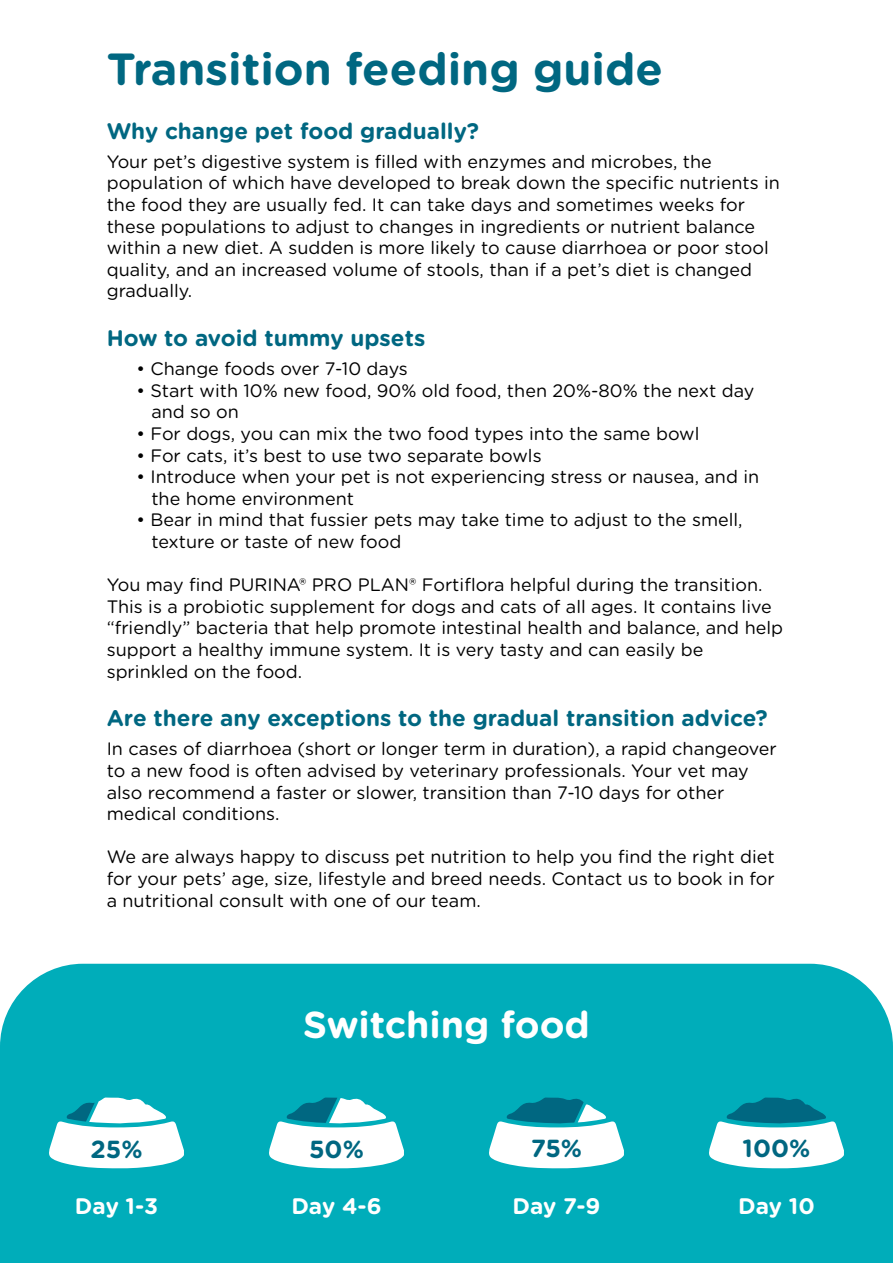
<style>
.page{position:relative;width:893px;height:1263px;background:#fff}
.page>*{position:absolute;margin:0;border:0;box-sizing:border-box;transform-origin:0 0}
.t1{font:700 45px "Gotham Rounded";color:#006781}
.t2{font:700 37.5px "Gotham Rounded";color:#fff}
.t3{font:700 24.75px "Gotham Rounded";color:#006781}
.t4{font:700 22.5px "Gotham Rounded";color:#006781}
.t5{font:700 22.5px "Gotham Rounded";color:#fff}
.t6{font:18px/21.6px "Gotham Rounded";color:#000}
</style>
<div class="page">
<div style="left:0;top:964px;width:893px;height:299px;background:#00adba"></div>
<svg style="left:47px;top:1097px;width:137px;height:72px"></svg>
<svg style="left:267px;top:1097px;width:137px;height:72px"></svg>
<svg style="left:487px;top:1097px;width:137px;height:72px"></svg>
<svg style="left:707px;top:1097px;width:137px;height:72px"></svg>
<h1 class="t1" style="left:107px;top:36px;width:558px">Transition feeding guide</h1>
<p class="t4" style="left:107px;top:114px;width:374px">Why change pet food gradually?</p>
<p class="t6" style="left:107px;top:150px;width:675px">Your pet’s digestive system is filled with enzymes and microbes, the population of which have developed to break down the specific nutrients in the food they are usually fed. It can take days and sometimes weeks for these populations to adjust to changes in ingredients or nutrient balance within a new diet. A sudden is more likely to cause diarrhoea or poor stool quality, and an increased volume of stools, than if a pet’s diet is changed gradually.</p>
<p class="t4" style="left:107px;top:322px;width:320px">How to avoid tummy upsets</p>
<p class="t6" style="left:136px;top:357px;width:273px">• Change foods over 7-10 days</p>
<p class="t6" style="left:151px;top:379px;width:604px;text-indent:-15px">• Start with 10% new food, 90% old food, then 20%-80% the next day and so on</p>
<p class="t6" style="left:136px;top:422px;width:564px">• For dogs, you can mix the two food types into the same bowl</p>
<p class="t6" style="left:136px;top:444px;width:407px">• For cats, it’s best to use two separate bowls</p>
<p class="t6" style="left:151px;top:465px;width:609px;text-indent:-15px">• Introduce when your pet is not experiencing stress or nausea, and in the home environment</p>
<p class="t6" style="left:151px;top:508px;width:593px;text-indent:-15px">• Bear in mind that fussier pets may take time to adjust to the smell, texture or taste of new food</p>
<p class="t6" style="left:107px;top:573px;width:678px">You may find PURINA® PRO PLAN® Fortiflora helpful during the transition.<br>This is a probiotic supplement for dogs and cats of all ages. It contains live “friendly” bacteria that help promote intestinal health and balance, and help support a healthy immune system. It is very tasty and can easily be sprinkled on the food.</p>
<p class="t4" style="left:107px;top:702px;width:663px">Are there any exceptions to the gradual transition advice?</p>
<p class="t6" style="left:107px;top:737px;width:672px">In cases of diarrhoea (short or longer term in duration), a rapid changeover to a new food is often advised by veterinary professionals. Your vet may also recommend a faster or slower, transition than 7-10 days for other medical conditions.</p>
<p class="t6" style="left:107px;top:845px;width:670px;text-align:justify">We are always happy to discuss pet nutrition to help you find the right diet for your pets’ age, size, lifestyle and breed needs. Contact us to book in for a nutritional consult with one of our team.</p>
<h3 class="t3" style="left:90px;top:1131px;width:54px">25%</h3>
<p class="t5" style="left:75px;top:1189px;width:85px">Day 1-3</p>
<h2 class="t2" style="left:303px;top:998px;width:288px">Switching food</h2>
<h3 class="t3" style="left:309px;top:1131px;width:56px">50%</h3>
<p class="t5" style="left:291px;top:1189px;width:92px">Day 4-6</p>
<h3 class="t3" style="left:531px;top:1130px;width:53px">75%</h3>
<p class="t5" style="left:512px;top:1189px;width:89px">Day 7-9</p>
<h3 class="t3" style="left:743px;top:1130px;width:69px">100%</h3>
<p class="t5" style="left:738px;top:1189px;width:78px">Day 10</p>
</div>
